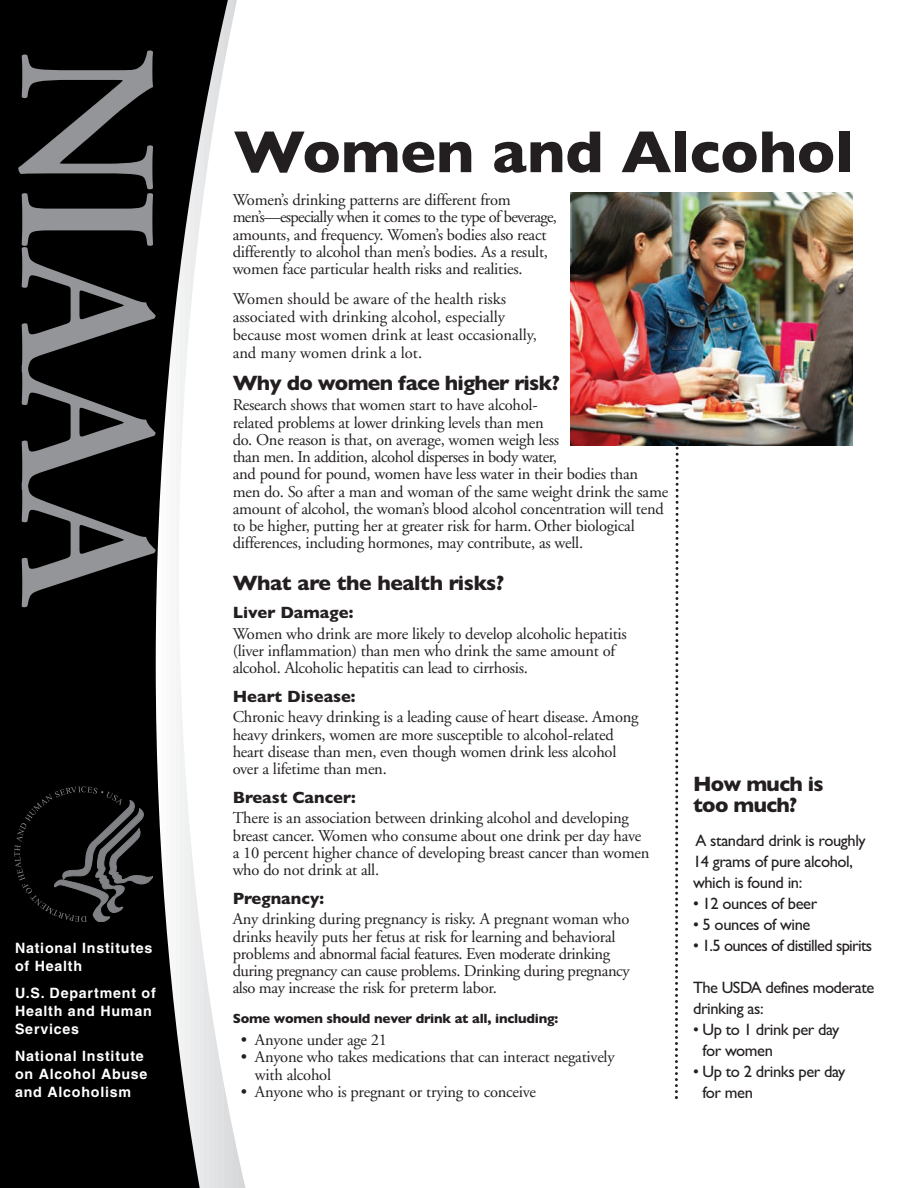
<style>
.page{position:relative;width:918px;height:1188px;background:#fff}
.page>*{position:absolute;margin:0;border:0;box-sizing:border-box;transform-origin:0 0}
.t1{font:600 197.1px "Adobe Garamond";color:#939598;scale:.95 1}
.t2{font:700 60px "Gill Sans";color:#231f20}
.t3{font:700 21px/21px "Gill Sans";letter-spacing:-.03em;color:#231f20}
.t4{font:16.5px/17.2px "Adobe Garamond";letter-spacing:-.015em;color:#231f20}
.t5{font:16.5px/21px "Gill Sans";letter-spacing:-.025em;color:#231f20}
.t6{font:700 14.25px/18px "Helvetica";letter-spacing:.055em;color:#fff}
.t7{font:700 13.5px "Gill Sans";letter-spacing:-.02em;color:#231f20}
.s1{font-family:"Gill Sans";font-weight:700}
</style>
<div class="page">
<div style="left:0;top:0;width:172px;height:1188px;background:#000"></div>
<svg style="left:156px;top:0;width:23px;height:1188px"></svg>
<svg style="left:179px;top:0;width:67px;height:1188px"></svg>
<svg style="left:674px;top:446px;width:5px;height:653px"></svg>
<svg style="left:14px;top:786px;width:139px;height:136px"></svg>
<img style="left:570px;top:192px;width:283px;height:254px">
<p class="t1" style="left:163px;top:48px;width:597px;rotate:90deg">NIAAA</p>
<p class="t6" style="left:15px;top:941px;width:139px">National Institutes of Health</p>
<p class="t6" style="left:15px;top:986px;width:142px">U.S. Department of<br>Health and Human<br>Services</p>
<p class="t6" style="left:15px;top:1049px;width:134px">National Institute on Alcohol Abuse and Alcoholism</p>
<h1 class="t2" style="left:234px;top:116px;width:621px">Women and Alcohol</h1>
<p class="t4" style="left:233px;top:193px;width:326px">Women’s drinking patterns are different from men’s—especially when it comes to the type of beverage, amounts, and frequency. Women’s bodies also react differently to alcohol than men’s bodies. As a result, women face particular health risks and realities.</p>
<p class="t4" style="left:233px;top:291px;width:306px;line-height:18px">Women should be aware of the health risks associated with drinking alcohol, especially because most women drink at least occasionally, and many women drink a lot.</p>
<p class="t3" style="left:233px;top:372px;width:329px">Why do women face higher risk?</p>
<p class="t4" style="left:233px;top:398px;width:437px">Research shows that women start to have alcohol-<br>related problems at lower drinking levels than men<br>do. One reason is that, on average, women weigh less<br>than men. In addition, alcohol disperses in body water,<br>and pound for pound, women have less water in their bodies than men do. So after a man and woman of the same weight drink the same amount of alcohol, the woman’s blood alcohol concentration will tend to be higher, putting her at greater risk for harm. Other biological differences, including hormones, may contribute, as well.</p>
<p class="t3" style="left:233px;top:572px;width:273px">What are the health risks?</p>
<p class="t4" style="left:233px;top:604px;width:396px;line-height:20.4px"><span class="s1">Liver Damage:<br></span>Women who drink are more likely to develop alcoholic hepatitis</p>
<p class="t4" style="left:233px;top:644px;width:384px">(liver inflammation) than men who drink the same amount of alcohol. Alcoholic hepatitis can lead to cirrhosis.</p>
<p class="t4" style="left:233px;top:688px;width:407px;line-height:20.4px"><span class="s1">Heart Disease:<br></span>Chronic heavy drinking is a leading cause of heart disease. Among</p>
<p class="t4" style="left:233px;top:727px;width:385px">heavy drinkers, women are more susceptible to alcohol-related heart disease than men, even though women drink less alcohol over a lifetime than men.</p>
<p class="t4" style="left:233px;top:789px;width:398px;line-height:20.4px"><span class="s1">Breast Cancer:<br></span>There is an association between drinking alcohol and developing</p>
<p class="t4" style="left:233px;top:828px;width:418px">breast cancer. Women who consume about one drink per day have a 10 percent higher chance of developing breast cancer than women who do not drink at all.</p>
<p class="t4" style="left:233px;top:890px;width:398px;line-height:20.4px"><span class="s1">Pregnancy:<br></span>Any drinking during pregnancy is risky. A pregnant woman who</p>
<p class="t4" style="left:233px;top:929px;width:398px">drinks heavily puts her fetus at risk for learning and behavioral problems and abnormal facial features. Even moderate drinking during pregnancy can cause problems. Drinking during pregnancy also may increase the risk for preterm labor.</p>
<p class="t7" style="left:233px;top:1010px;width:327px">Some women should never drink at all, including:</p>
<p class="t4" style="left:255px;top:1033px;width:361px">Anyone under age 21<br>Anyone who takes medications that can interact negatively with alcohol<br>Anyone who is pregnant or trying to conceive</p>
<p class="t3" style="left:693px;top:773px;width:132px">How much is too much?</p>
<p class="t5" style="left:693px;top:830px;width:174px">A standard drink is roughly<br>14 grams of pure alcohol, which is found in:</p>
<p class="t5" style="left:693px;top:893px;width:126px">• 12 ounces of beer</p>
<p class="t5" style="left:693px;top:914px;width:119px">• 5 ounces of wine</p>
<p class="t5" style="left:693px;top:935px;width:181px">• 1.5 ounces of distilled spirits</p>
<p class="t5" style="left:693px;top:977px;width:183px">The USDA defines moderate drinking as:</p>
<p class="t5" style="left:703px;top:1040px;width:72px">for women</p>
<p class="t5" style="left:702px;top:1082px;width:52px">for men</p>
<p class="t5" style="left:693px;top:1019px;width:148px">• Up to 1 drink per day</p>
<p class="t5" style="left:693px;top:1061px;width:154px">• Up to 2 drinks per day</p>
<p class="t4" style="left:241px;top:1033px;width:8px">• •</p>
<p class="t4" style="left:241px;top:1084px;width:8px">•</p>
</div>
